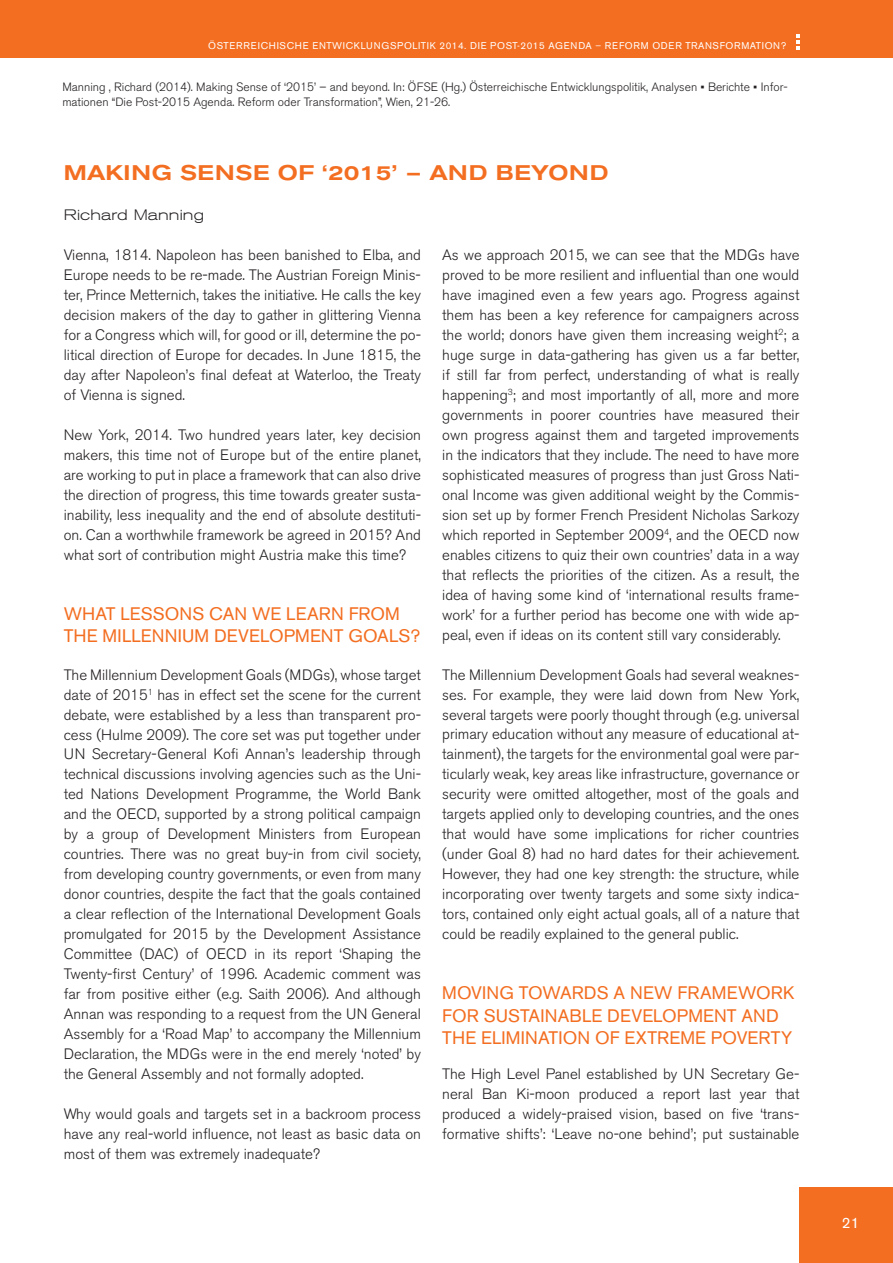
<style>
.page{position:relative;width:893px;height:1263px;background:#fff}
.page>*{position:absolute;margin:0;border:0;box-sizing:border-box;transform-origin:0 0}
.t1{font:500 expanded 21px "Akzidenz Grotesk BE";letter-spacing:.025em;color:#f36e21}
.t2{font:18px/22.5px "Akzidenz Grotesk BE";letter-spacing:.005em;color:#f36e21}
.t3{font:300 15px/20px "Akzidenz Grotesk BE";color:#231f20;text-align:justify}
.t4{font:300 expanded 15px "Akzidenz Grotesk BE";letter-spacing:.01em;color:#231f20}
.t5{font:15px "Akzidenz Grotesk BE";color:#fff}
.t6{font:300 12px/15px "Akzidenz Grotesk BE";color:#231f20}
.t7{font:9.75px "Akzidenz Grotesk BE";letter-spacing:.07em;color:#fff}
.s1{font-weight:300}
.s2{font-family:"Arial";font-weight:400}
</style>
<div class="page">
<div style="left:0;top:0;width:893px;height:58px;background:#f36e21"></div>
<svg style="left:796px;top:34px;width:3px;height:15px"></svg>
<div style="left:799px;top:1188px;width:94px;height:75px;background:#f36e21"></div>
<p class="t7" style="left:208px;top:40px;width:579px">ÖSTERREICHISCHE ENTWICKLUNGSPOLITIK 2014. DIE POST-2015 AGENDA <span class="s1">–</span> REFORM ODER TRANSFORMATION?</p>
<p class="t6" style="left:62px;top:79px;width:727px">Manning , Richard (2014). Making Sense of ‘2015’ – and beyond. In: ÖFSE (Hg.) Österreichische Entwicklungspolitik, Analysen <span class="s2">▪</span> Berichte <span class="s2">▪</span> Infor&shy;mationen “Die Post-2015 Agenda. Reform oder Transformation”, Wien, 21-26.</p>
<h1 class="t1" style="left:64px;top:160px;width:546px">MAKING SENSE OF ‘2015’ – AND BEYOND</h1>
<p class="t4" style="left:64px;top:206px;width:142px">Richard Manning</p>
<p class="t3" style="left:64px;top:245px;width:359px">Vienna, 1814. Napoleon has been banished to Elba, and Europe needs to be re-made. The Austrian Foreign Minis&shy;ter, Prince Metternich, takes the initiative. He calls the key decision makers of the day to gather in glittering Vienna for a Congress which will, for good or ill, determine the po&shy;litical direction of Europe for decades. In June 1815, the day after Napoleon’s final defeat at Waterloo, the Treaty of Vienna is signed.</p>
<p class="t3" style="left:64px;top:425px;width:359px">New York, 2014. Two hundred years later, key decision makers, this time not of Europe but of the entire planet, are working to put in place a framework that can also drive the direction of progress, this time towards greater susta&shy;inability, less inequality and the end of absolute destituti&shy;on. Can a worthwhile framework be agreed in 2015? And what sort of contribution might Austria make this time?</p>
<p class="t3" style="left:442px;top:245px;width:359px">As we approach 2015, we can see that the MDGs have proved to be more resilient and influential than one would have imagined even a few years ago. Progress against them has been a key reference for campaigners across the world; donors have given them increasing weight<sup>2</sup>; a huge surge in data-gathering has given us a far better, if still far from perfect, understanding of what is really happening<sup>3</sup>; and most importantly of all, more and more governments in poorer countries have measured their own progress against them and targeted improvements in the indicators that they include. The need to have more sophisticated measures of progress than just Gross Nati&shy;onal Income was given additional weight by the Commis&shy;sion set up by former French President Nicholas Sarkozy which reported in September 2009<sup>4</sup>, and the OECD now enables citizens to quiz their own countries’ data in a way that reflects the priorities of the citizen. As a result, the idea of having some kind of ‘international results frame&shy;work’ for a further period has become one with wide ap&shy;peal, even if ideas on its content still vary considerably.</p>
<p class="t3" style="left:442px;top:665px;width:359px">The Millennium Development Goals had several weaknes&shy;ses. For example, they were laid down from New York, several targets were poorly thought through (e.g. universal primary education without any measure of educational at&shy;tainment), the targets for the environmental goal were par&shy;ticularly weak, key areas like infrastructure, governance or security were omitted altogether, most of the goals and targets applied only to developing countries, and the ones that would have some implications for richer countries (under Goal 8) had no hard dates for their achievement.<br>However, they had one key strength: the structure, while incorporating over twenty targets and some sixty indica&shy;tors, contained only eight actual goals, all of a nature that could be readily explained to the general public.</p>
<p class="t2" style="left:64px;top:602px;width:358px">WHAT LESSONS CAN WE LEARN FROM<br>THE MILLENNIUM DEVELOPMENT GOALS?</p>
<p class="t3" style="left:64px;top:665px;width:359px">The Millennium Development Goals (MDGs), whose target date of 2015<sup>1</sup> has in effect set the scene for the current debate, were established by a less than transparent pro&shy;cess (Hulme 2009). The core set was put together under UN Secretary-General Kofi Annan’s leadership through technical discussions involving agencies such as the Uni&shy;ted Nations Development Programme, the World Bank and the OECD, supported by a strong political campaign by a group of Development Ministers from European countries. There was no great buy-in from civil society, from developing country governments, or even from many donor countries, despite the fact that the goals contained a clear reflection of the International Development Goals promulgated for 2015 by the Development Assistance Committee (DAC) of OECD in its report ‘Shaping the Twenty-first Century’ of 1996. Academic comment was far from positive either (e.g. Saith 2006). And although Annan was responding to a request from the UN General Assembly for a ‘Road Map’ to accompany the Millennium Declaration, the MDGs were in the end merely ‘noted’ by the General Assembly and not formally adopted.</p>
<p class="t3" style="left:64px;top:1104px;width:359px">Why would goals and targets set in a backroom process have any real-world influence, not least as basic data on most of them was extremely inadequate?</p>
<p class="t2" style="left:442px;top:982px;width:353px">MOVING TOWARDS A NEW FRAMEWORK<br>FOR SUSTAINABLE DEVELOPMENT AND<br>THE ELIMINATION OF EXTREME POVERTY</p>
<p class="t3" style="left:442px;top:1064px;width:359px">The High Level Panel established by UN Secretary Ge&shy;neral Ban Ki-moon produced a report last year that produced a widely-praised vision, based on five ‘trans&shy;formative shifts’: ‘Leave no-one behind’; put sustainable</p>
<p class="t5" style="left:842px;top:1214px;width:19px">21</p>
</div>
